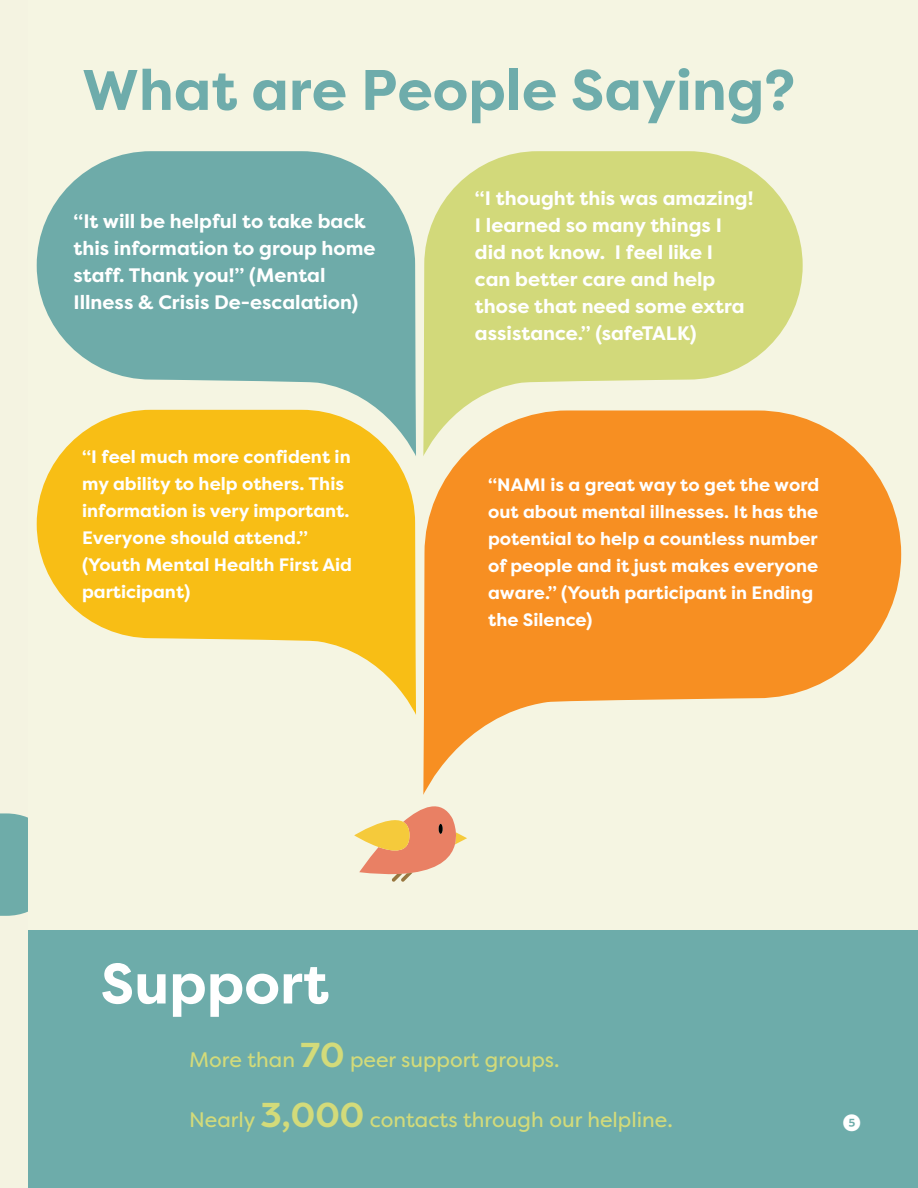
<style>
.page{position:relative;width:918px;height:1188px;background:#f5f5e2}
.page>*{position:absolute;margin:0;border:0;box-sizing:border-box;transform-origin:0 0}
.t1{font:700 57px "Filson W01";color:#6eacab}
.t2{font:700 57px "Filson W01";color:#fff}
.t3{font:21px "Filson W01";color:#d3db7a}
.t4{font:700 19.5px/27px "Filson W01";color:#fff}
.t5{font:700 18px/27px "Filson W01";color:#fff}
.t6{font:18px "Whitney Index Black Round Bd";color:#fff}
.s1{font-weight:700;font-size:34.5px}
</style>
<div class="page">
<div style="left:0;top:931px;width:918px;height:257px;background:#6dacaa"></div>
<div style="left:0;top:0;width:28px;height:1188px;background:#f4f3e1"></div>
<div style="left:0;top:813px;width:28px;height:103px;background:#6eaca9"></div>
<svg style="left:423px;top:151px;width:380px;height:259px;fill:#d2d97a"></svg>
<svg style="left:37px;top:151px;width:379px;height:259px;fill:#6eaba9"></svg>
<svg style="left:37px;top:410px;width:379px;height:305px;fill:#f8be15"></svg>
<svg style="left:423px;top:410px;width:478px;height:385px;fill:#f78f22"></svg>
<svg style="left:354px;top:806px;width:113px;height:76px"></svg>
<h1 class="t1" style="left:82px;top:58px;width:715px">What are People Saying?</h1>
<p class="t4" style="left:73px;top:208px;width:304px">“It will be helpful to take back this information to group home staff. Thank you!” (Mental<br>Illness &amp; Crisis De-escalation)</p>
<p class="t5" style="left:82px;top:443px;width:272px">“I feel much more confident in my ability to help others. This information is very important.<br>Everyone should attend.” (Youth Mental Health First Aid participant)</p>
<p class="t4" style="left:475px;top:185px;width:280px">“I thought this was amazing!<br>I learned so many things I did not know. I feel like I can better care and help those that need some extra assistance.” (safeTALK)</p>
<p class="t5" style="left:488px;top:471px;width:333px">“NAMI is a great way to get the word out about mental illnesses. It has the potential to help a countless number of people and it just makes everyone aware.” (Youth participant in Ending the Silence)</p>
<h1 class="t2" style="left:101px;top:952px;width:230px">Support</h1>
<p class="t3" style="left:189px;top:1047px;width:372px">More than <span class="s1">70</span> peer support groups.</p>
<p class="t3" style="left:189px;top:1107px;width:485px">Nearly <span class="s1">3,000</span> contacts through our helpline.</p>
<p class="t6" style="left:843px;top:1114px;width:20px">5</p>
</div>
